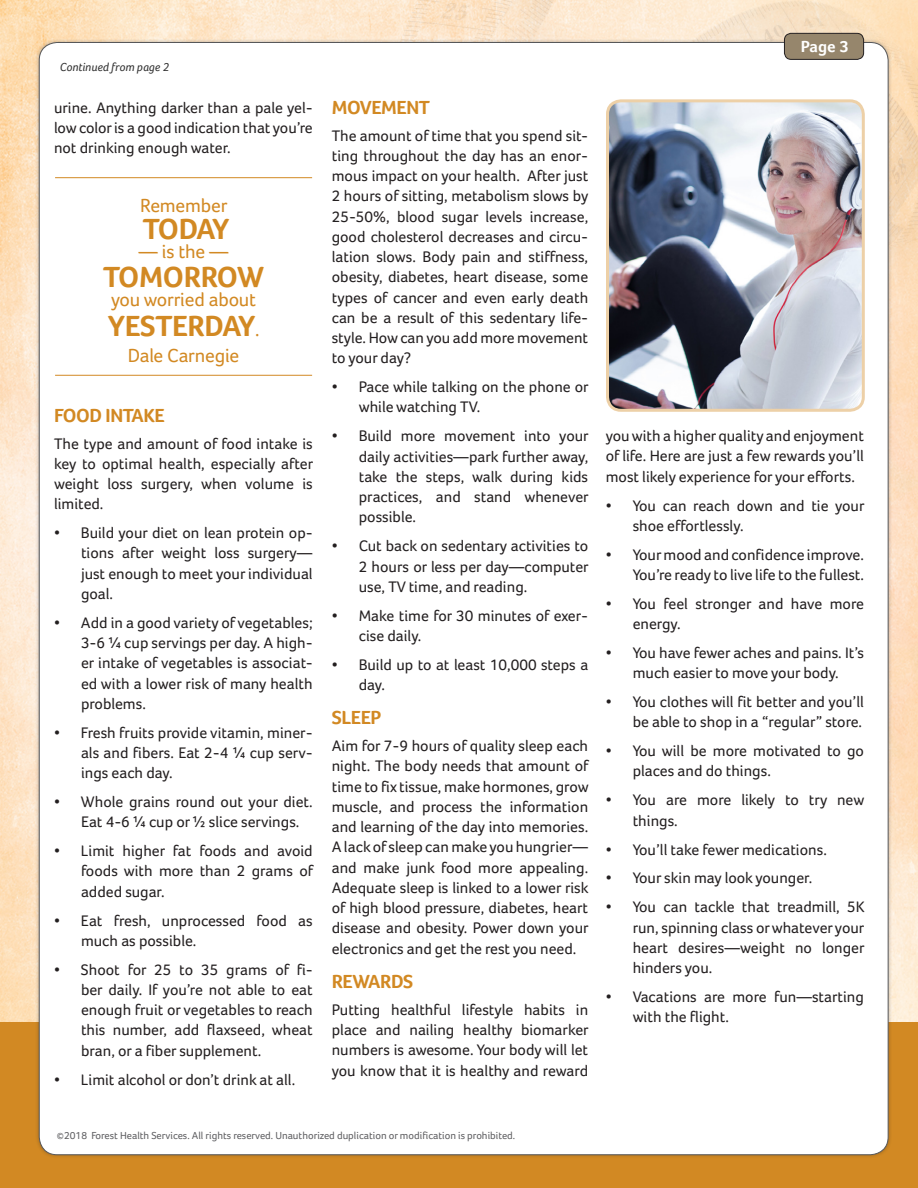
<style>
.page{position:relative;width:918px;height:1188px;background:#fff}
.page>*{position:absolute;margin:0;border:0;box-sizing:border-box;transform-origin:0 0}
.quotes-Foco{font:700 30px "Foco";letter-spacing:-.01em;color:#d28923}
.quotes-Foco-2{font:19.5px "Foco";letter-spacing:-.01em;color:#d28923}
.Subheads_Foco{font:700 19.5px "Foco";letter-spacing:-.02em;color:#d28923}
.Page_Numbers{font:700 16.5px "Foco";color:#fff}
.Bullets_Foco{font:15.75px/20.2px "Foco";color:#231f20}
.Body_Text_Foco{font:15.75px/20.2px "Foco";color:#231f20;text-align:justify}
.t1{font:italic 12px "Foco";color:#333}
.t2{font:10.5px "Foco";color:#5f5f62}
.s1{font-weight:400;font-size:19.5px}
.s2{font-size:9px}
</style>
<div class="page">
<div style="left:0;top:1022px;width:918px;height:166px;background:#d28923"></div>
<img style="left:0;top:0;width:918px;height:1022px">
<div style="left:39px;top:42px;width:849px;height:1113px;background:#fff;border-radius:18px"></div>
<div style="left:784px;top:33px;width:80px;height:26px;background:#96866c;border-radius:7px"></div>
<div style="left:784px;top:33px;width:80px;height:27px;border:1px solid #231f20;border-radius:7px"></div>
<img style="left:610px;top:103px;width:251px;height:305px">
<div style="left:606px;top:99px;width:259px;height:313px;border:3px solid #edd0a7;border-radius:14px"></div>
<hr style="left:55px;top:177px;width:257px;height:1px;background:#d28923">
<hr style="left:55px;top:375px;width:257px;height:1px;background:#d28923">
<p class="t1" style="left:60px;top:60px;width:111px">Continued from page 2</p>
<p class="Body_Text_Foco" style="left:54px;top:97px;width:260px">urine. Anything darker than a pale yel&shy;low color is a good indication that you’re not drinking enough water.</p>
<p class="quotes-Foco-2" style="left:140px;top:194px;width:89px">Remember</p>
<p class="quotes-Foco" style="left:143px;top:211px;width:88px">TODAY</p>
<p class="quotes-Foco-2" style="left:138px;top:240px;width:92px">— is the —</p>
<p class="quotes-Foco" style="left:103px;top:259px;width:162px">TOMORROW</p>
<p class="quotes-Foco-2" style="left:111px;top:288px;width:147px">you worried about</p>
<p class="quotes-Foco" style="left:108px;top:308px;width:153px">YESTERDAY<span class="s1">.</span></p>
<p class="quotes-Foco-2" style="left:128px;top:344px;width:113px">Dale Carnegie</p>
<p class="Subheads_Foco" style="left:54px;top:403px;width:112px">FOOD INTAKE</p>
<p class="Body_Text_Foco" style="left:54px;top:433px;width:261px">The type and amount of food intake is key to optimal health, especially after weight loss surgery, when volume is limited.</p>
<p class="Bullets_Foco" style="left:81px;top:523px;width:233px;text-align:justify;text-indent:-27px">• Build your diet on lean protein op&shy;tions after weight loss surgery— just enough to meet your individual goal.</p>
<p class="Bullets_Foco" style="left:81px;top:612px;width:233px;text-align:justify;text-indent:-27px">• Add in a good variety of vegetables; 3-6 ¼ cup servings per day. A high&shy;er intake of vegetables is associat&shy;ed with a lower risk of many health problems.</p>
<p class="Bullets_Foco" style="left:81px;top:722px;width:233px;text-align:justify;text-indent:-27px">• Fresh fruits provide vitamin, miner&shy;als and fibers. Eat 2-4 ¼ cup serv&shy;ings each day.</p>
<p class="Bullets_Foco" style="left:81px;top:792px;width:233px;text-indent:-27px">• Whole grains round out your diet.<br>Eat 4-6 ¼ cup or ½ slice servings.</p>
<p class="Bullets_Foco" style="left:81px;top:841px;width:234px;text-align:justify;text-indent:-27px">• Limit higher fat foods and avoid foods with more than 2 grams of added sugar.</p>
<p class="Bullets_Foco" style="left:81px;top:910px;width:233px;text-indent:-27px">• Eat fresh, unprocessed food as much as possible.</p>
<p class="Bullets_Foco" style="left:81px;top:959px;width:233px;text-align:justify;text-indent:-27px">• Shoot for 25 to 35 grams of fi&shy;ber daily. If you’re not able to eat enough fruit or vegetables to reach this number, add flaxseed, wheat bran, or a fiber supplement.</p>
<p class="Bullets_Foco" style="left:54px;top:1069px;width:243px">• Limit alcohol or don’t drink at all.</p>
<p class="Page_Numbers" style="left:801px;top:37px;width:50px">Page 3</p>
<p class="Subheads_Foco" style="left:332px;top:96px;width:100px">MOVEMENT</p>
<p class="Body_Text_Foco" style="left:332px;top:125px;width:258px">The amount of time that you spend sit&shy;ting throughout the day has an enor&shy;mous impact on your health. After just 2 hours of sitting, metabolism slows by 25-50%, blood sugar levels increase, good cholesterol decreases and circu&shy;lation slows. Body pain and stiffness, obesity, diabetes, heart disease, some types of cancer and even early death can be a result of this sedentary life&shy;style. How can you add more movement to your day?</p>
<p class="Bullets_Foco" style="left:359px;top:377px;width:231px;text-indent:-27px">• Pace while talking on the phone or while watching TV.</p>
<p class="Bullets_Foco" style="left:359px;top:426px;width:231px;text-align:justify;text-indent:-27px">• Build more movement into your daily activities—park further away, take the steps, walk during kids practices, and stand whenever possible.</p>
<p class="Bullets_Foco" style="left:359px;top:536px;width:231px;text-align:justify;text-indent:-27px">• Cut back on sedentary activities to 2 hours or less per day—computer use, TV time, and reading.</p>
<p class="Bullets_Foco" style="left:359px;top:605px;width:231px;text-indent:-27px">• Make time for 30 minutes of exer&shy;cise daily.</p>
<p class="Bullets_Foco" style="left:359px;top:654px;width:231px;text-indent:-27px">• Build up to at least 10,000 steps a day.</p>
<p class="Subheads_Foco" style="left:332px;top:706px;width:51px">SLEEP</p>
<p class="Body_Text_Foco" style="left:332px;top:736px;width:258px">Aim for 7-9 hours of quality sleep each night. The body needs that amount of time to fix tissue, make hormones, grow muscle, and process the information and learning of the day into memories.<br>A lack of sleep can make you hungrier— and make junk food more appealing.<br>Adequate sleep is linked to a lower risk of high blood pressure, diabetes, heart disease and obesity. Power down your electronics and get the rest you need.</p>
<p class="Subheads_Foco" style="left:332px;top:970px;width:83px">REWARDS</p>
<p class="Body_Text_Foco" style="left:332px;top:999px;width:258px">Putting healthful lifestyle habits in place and nailing healthy biomarker numbers is awesome. Your body will let you know that it is healthy and reward</p>
<p class="Body_Text_Foco" style="left:606px;top:426px;width:260px">you with a higher quality and enjoyment of life. Here are just a few rewards you’ll most likely experience for your efforts.</p>
<p class="Bullets_Foco" style="left:633px;top:495px;width:233px;text-indent:-27px">• You can reach down and tie your shoe effortlessly.</p>
<p class="Bullets_Foco" style="left:606px;top:544px;width:260px;text-align:right">• Your mood and confidence improve.<br>You’re ready to live life to the fullest.</p>
<p class="Bullets_Foco" style="left:633px;top:593px;width:233px;text-indent:-27px">• You feel stronger and have more energy.</p>
<p class="Bullets_Foco" style="left:606px;top:642px;width:260px;text-align:center">• You have fewer aches and pains. It’s much easier to move your body.</p>
<p class="Bullets_Foco" style="left:606px;top:692px;width:260px;text-align:right">• You clothes will fit better and you’ll be able to shop in a “regular” store.</p>
<p class="Bullets_Foco" style="left:633px;top:741px;width:233px;text-indent:-27px">• You will be more motivated to go places and do things.</p>
<p class="Bullets_Foco" style="left:633px;top:790px;width:233px;text-indent:-27px">• You are more likely to try new things.</p>
<p class="Bullets_Foco" style="left:606px;top:839px;width:223px">• You’ll take fewer medications.</p>
<p class="Bullets_Foco" style="left:606px;top:868px;width:208px">• Your skin may look younger.</p>
<p class="Bullets_Foco" style="left:633px;top:897px;width:233px;text-align:justify;text-indent:-27px">• You can tackle that treadmill, 5K run, spinning class or whatever your heart desires—weight no longer hinders you.</p>
<p class="Bullets_Foco" style="left:633px;top:986px;width:233px;text-indent:-27px">• Vacations are more fun—starting with the flight.</p>
<p class="t2" style="left:57px;top:1129px;width:460px"><span class="s2">©</span>2018 Forest Health Services. All rights reserved. Unauthorized duplication or modification is prohibited.</p>
</div>
